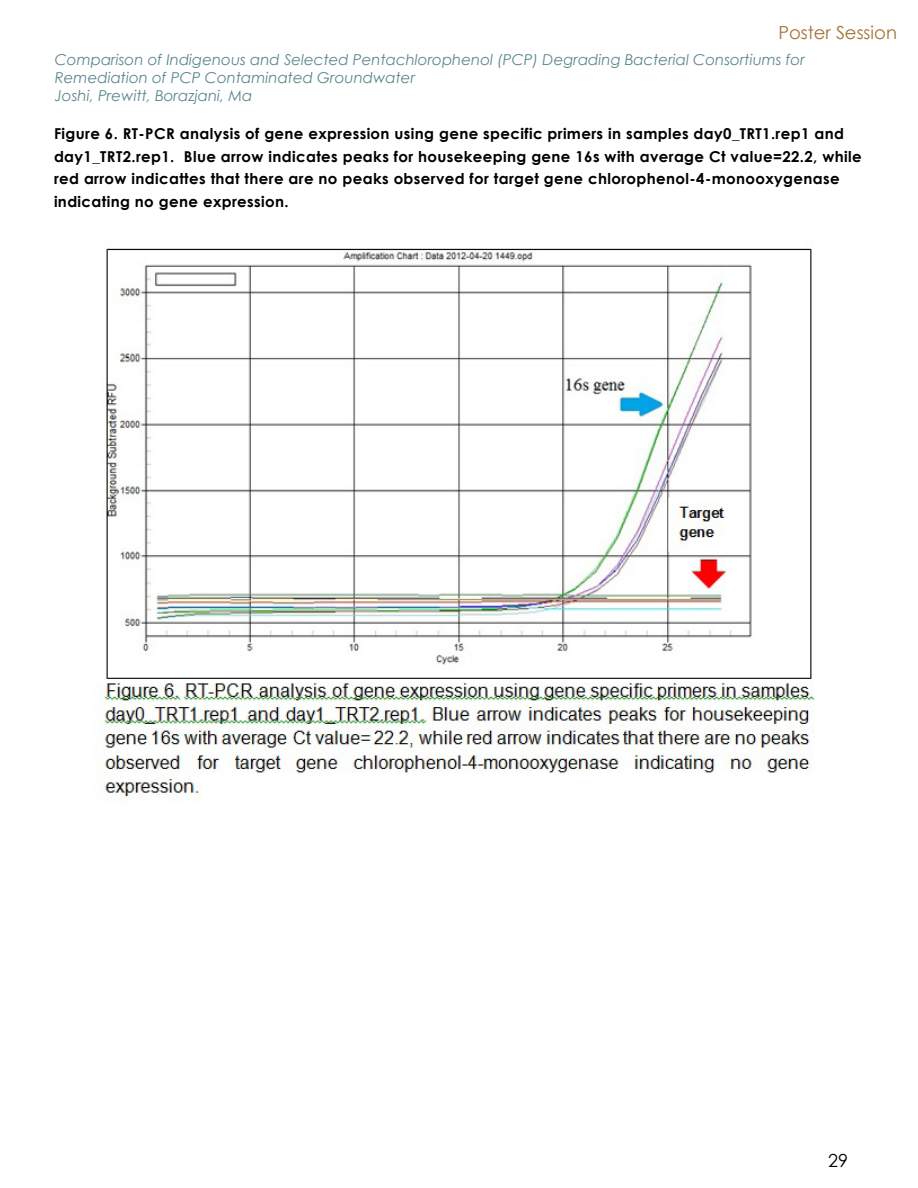
<style>
.page{position:relative;width:918px;height:1188px;background:#fff}
.page>*{position:absolute;margin:0;border:0;box-sizing:border-box;transform-origin:0 0}
.t1{font:18px "Century Gothic";color:#a67233}
.t2{font:18px "Century Gothic";color:#000}
.t3{font:700 15px/22.5px "Century Gothic";letter-spacing:.025em;color:#000}
.t4{font:italic 15px/18px "Century Gothic";color:#5a878c}
</style>
<div class="page">
<img style="left:96px;top:248px;width:719px;height:556px">
<p class="t1" style="left:778px;top:20px;width:120px">Poster Session</p>
<p class="t4" style="left:55px;top:51px;width:752px">Comparison of Indigenous and Selected Pentachlorophenol (PCP) Degrading Bacterial Consortiums for<br>Remediation of PCP Contaminated Groundwater<br>Joshi, Prewitt, Borazjani, Ma</p>
<p class="t3" style="left:54px;top:122px;width:809px">Figure 6. RT-PCR analysis of gene expression using gene specific primers in samples day0_TRT1.rep1 and day1_TRT2.rep1. Blue arrow indicates peaks for housekeeping gene 16s with average Ct value=22.2, while red arrow indicattes that there are no peaks observed for target gene chlorophenol-4-monooxygenase indicating no gene expression.</p>
<p class="t2" style="left:828px;top:1148px;width:21px">29</p>
</div>
